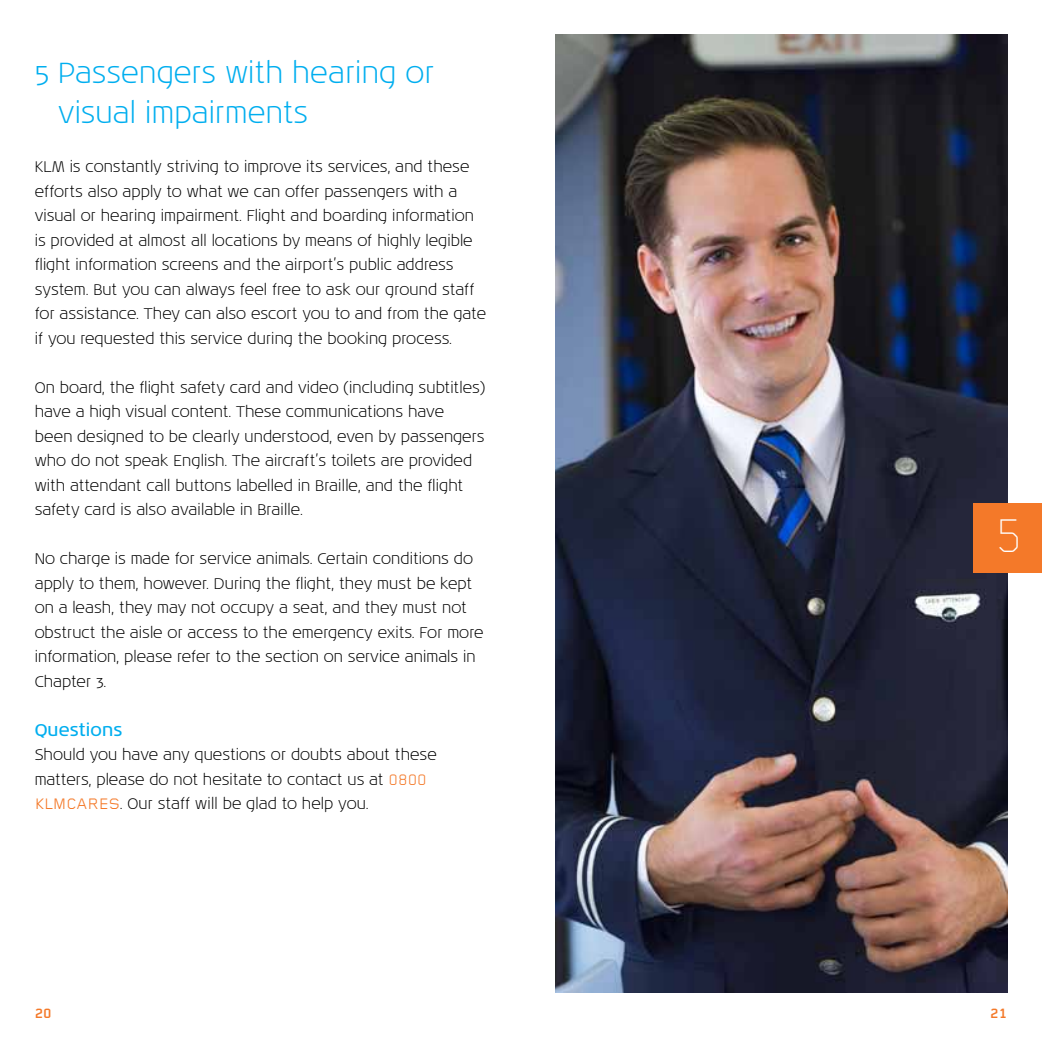
<style>
.page{position:relative;width:1042px;height:1042px;background:#fff}
.page>*{position:absolute;margin:0;border:0;box-sizing:border-box;transform-origin:0 0}
.t1{font:300 49px "Foundry Gridnik";color:#fff}
.t2{font:300 29.75px/40.2px "Noa LT Std";letter-spacing:.005em;color:#00aeef}
.t3{font:17.5px "Noa LT Std";letter-spacing:.005em;color:#00aeef}
.t4{font:300 15.75px/24.5px "Noa LT Std";color:#000}
.t5{font:700 14px "Foundry Gridnik";color:#f47929}
.s1{font-family:"Foundry Gridnik";font-weight:400;color:#f47929}
</style>
<div class="page">
<img style="left:556px;top:35px;width:451px;height:957px">
<div style="left:973px;top:504px;width:69px;height:69px;background:#f47929"></div>
<h2 class="t2" style="left:58px;top:53px;width:377px;text-indent:-24px">5 Passengers with hearing or visual impairments</h2>
<p class="t4" style="left:35px;top:155px;width:453px">KLM is constantly striving to improve its services, and these efforts also apply to what we can offer passengers with a visual or hearing impairment. Flight and boarding information is provided at almost all locations by means of highly legible flight information screens and the airport’s public address system. But you can always feel free to ask our ground staff for assistance. They can also escort you to and from the gate if you requested this service during the booking process.</p>
<p class="t4" style="left:35px;top:375px;width:452px">On board, the flight safety card and video (including subtitles) have a high visual content. These communications have been designed to be clearly understood, even by passengers who do not speak English. The aircraft’s toilets are provided with attendant call buttons labelled in Braille, and the flight safety card is also available in Braille.</p>
<p class="t4" style="left:35px;top:547px;width:450px">No charge is made for service animals. Certain conditions do apply to them, however. During the flight, they must be kept on a leash, they may not occupy a seat, and they must not obstruct the aisle or access to the emergency exits. For more information, please refer to the section on service animals in Chapter 3.</p>
<p class="t3" style="left:35px;top:719px;width:89px">Questions</p>
<p class="t4" style="left:35px;top:743px;width:403px">Should you have any questions or doubts about these matters, please do not hesitate to contact us at <span class="s1">0800<br>KLMCARES</span>. Our staff will be glad to help you.</p>
<h1 class="t1" style="left:995px;top:509px;width:29px">5</h1>
<p class="t5" style="left:35px;top:1005px;width:19px">20</p>
<p class="t5" style="left:990px;top:1005px;width:19px">21</p>
</div>
